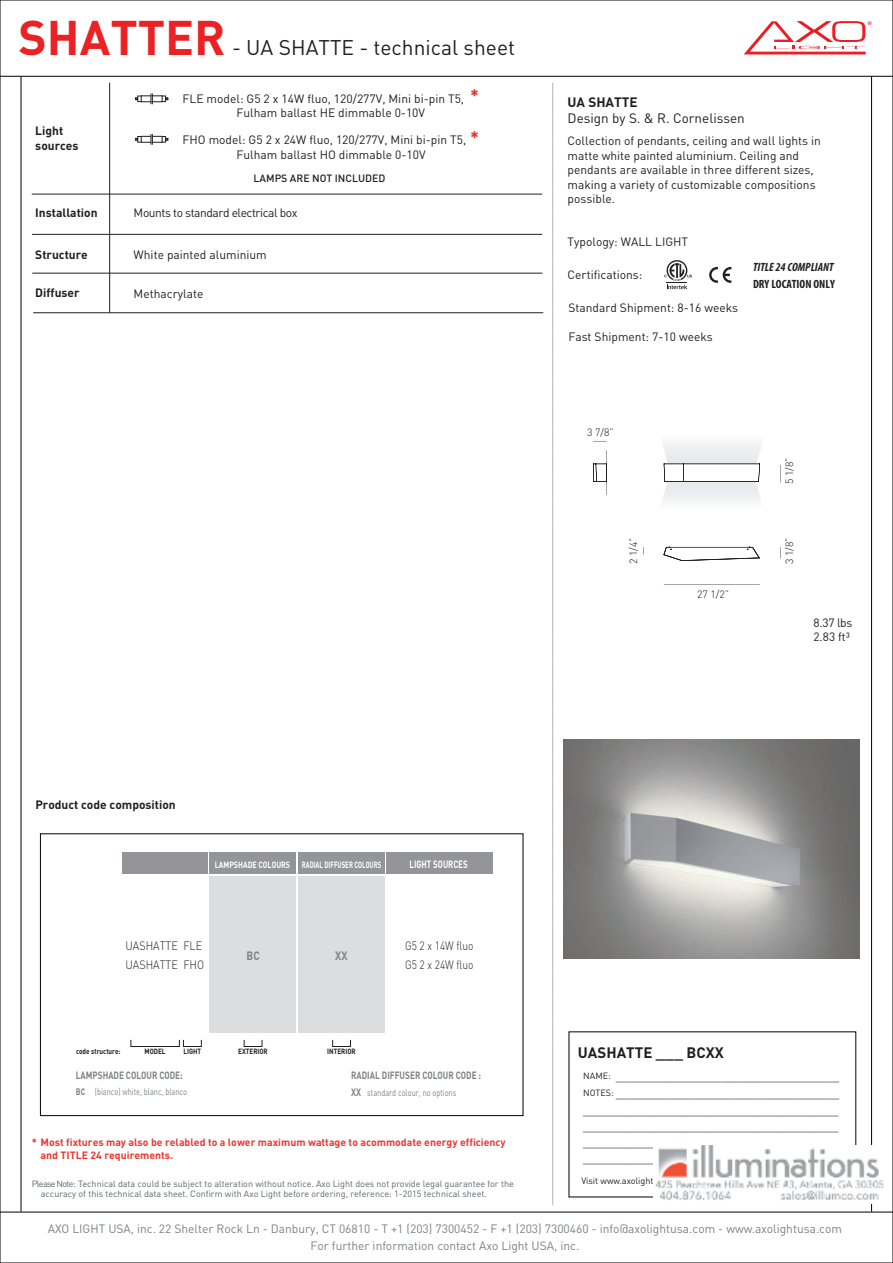
<style>
.page{position:relative;width:893px;height:1263px;background:#fff}
.page>*{position:absolute;margin:0;border:0;box-sizing:border-box;transform-origin:0 0}
.t1{font:700 48px "DIN";color:#eb2225}
.t2{font:21px "DIN";color:#231f20}
.t3{font:700 18px "DIN";color:#ee3531}
.t4{font:700 15px "DIN";color:#231f20}
.t5{font:13.5px "DIN";color:#231f20}
.t6{font:700 13.5px "DIN";color:#231f20}
.t7{font:12px/14.4px "DIN";color:#231f20}
.t8{font:12px "DIN";color:#7e8083}
.t9{font:700 12px/14.4px "DIN";color:#231f20}
.t10{font:12px "DIN";letter-spacing:-.035em;color:#231f20}
.t11{font:300 12px/18.3px "DIN";color:#231f20;scale:.85 1}
.t12{font:300 12px/18.9px "DIN";color:#231f20;scale:.9 1}
.t13{font:italic 700 condensed 12px "Myriad Pro";color:#231f20}
.t14{font:700 condensed 12px "Myriad Pro";color:#231f20}
.t15{font:700 12px "DIN";color:#808285;scale:.85 1}
.t16{font:700 10.5px/12.6px "DIN";color:#ee3531}
.t17{font:700 10.5px "DIN";color:#808285;scale:.79 1}
.t18{font:300 10.5px "DIN";color:#17141a}
.t19{font:500 10.5px "DIN";color:#231f20}
.t20{font:700 10.5px "DIN";color:#fff;scale:.75 1}
.t21{font:10.2px/16px "Myriad Pro";color:#231f20;scale:2.76 1}
.t22{font:10.2px "Myriad Pro";color:#231f20;scale:2.56 1}
.t23{font:9.3px "DIN";color:#808285;scale:.79 1}
.t24{font:9px/10.8px "DIN";color:#616366}
.t25{font:700 9px "DIN";color:#fff;scale:.68 1}
.t26{font:700 9px "DIN";color:#fff;scale:.8 1}
.t27{font:9px/17.5px "DIN";color:#231f20}
.t28{font:700 7.5px "DIN";color:#231f20;scale:.85 1}
.s1{font-weight:700;font-size:18px;color:#ee3531}
.s2{font-weight:700}
.s3{font-weight:700;font-size:10.5px}
</style>
<div class="page">
<svg style="left:744px;top:21px;width:127px;height:33px"></svg>
<hr style="left:871px;top:76px;width:1px;height:1136px;background:#000">
<hr style="left:0;top:1212px;width:893px;height:1px;background:#000">
<hr style="left:0;top:0;width:1px;height:1263px;background:#000">
<hr style="left:892px;top:0;width:1px;height:1263px;background:#000">
<hr style="left:0;top:0;width:893px;height:1px;background:#000">
<hr style="left:21px;top:77px;width:1px;height:1135px;background:#000">
<hr style="left:0;top:1262px;width:893px;height:1px;background:#000">
<img style="left:0;top:54px;width:892px;height:1154px">
<img style="left:654px;top:1145px;width:232px;height:58px">
<h1 class="t1" style="left:18px;top:5px;width:209px">SHATTER</h1>
<h2 class="t2" style="left:232px;top:35px;width:284px">- UA SHATTE - technical sheet</h2>
<p class="t9" style="left:35px;top:123px;width:45px">Light sources</p>
<h3 class="t3" style="left:470px;top:83px;width:10px">*</h3>
<p class="t7" style="left:183px;top:133px;width:298px;text-align:center">FHO model: G5 2 x 24W fluo, 120/277V, Mini bi-pin T5, <span class="s1">*<br></span>Fulham ballast HO dimmable 0-10V</p>
<p class="t19" style="left:254px;top:171px;width:133px">LAMPS ARE NOT INCLUDED</p>
<p class="t7" style="left:237px;top:91px;width:229px;text-indent:-54px">FLE model: G5 2 x 14W fluo, 120/277V, Mini bi-pin T5,<br>Fulham ballast HE dimmable 0-10V</p>
<p class="t9" style="left:35px;top:205px;width:64px">Installation</p>
<p class="t10" style="left:134px;top:206px;width:165px">Mounts to standard electrical box</p>
<p class="t9" style="left:35px;top:247px;width:54px">Structure</p>
<p class="t7" style="left:134px;top:247px;width:135px">White painted aluminium</p>
<p class="t9" style="left:35px;top:285px;width:46px">Diffuser</p>
<p class="t7" style="left:134px;top:286px;width:71px">Methacrylate</p>
<p class="t6" style="left:568px;top:93px;width:72px">UA SHATTE</p>
<p class="t5" style="left:568px;top:110px;width:179px">Design by S. &amp; R. Cornelissen</p>
<p class="t7" style="left:568px;top:134px;width:255px">Collection of pendants, ceiling and wall lights in matte white painted aluminium. Ceiling and pendants are available in three different sizes, making a variety of customizable compositions possible.</p>
<p class="t7" style="left:568px;top:234px;width:122px">Typology: WALL LIGHT</p>
<p class="t7" style="left:568px;top:267px;width:76px">Certifications:</p>
<p class="t7" style="left:568px;top:301px;width:171px">Standard Shipment: 8-16 weeks</p>
<p class="t7" style="left:568px;top:330px;width:146px">Fast Shipment: 7-10 weeks</p>
<p class="t13" style="left:753px;top:260px;width:82px">TITLE 24 COMPLIANT</p>
<p class="t14" style="left:753px;top:276px;width:83px">DRY LOCATION ONLY</p>
<p class="t18" style="left:587px;top:425px;width:28px">3 7/8”</p>
<p class="t18" style="left:782px;top:484px;width:28px;rotate:-90deg">5 1/8”</p>
<p class="t18" style="left:626px;top:564px;width:28px;rotate:-90deg">2 1/4”</p>
<p class="t18" style="left:782px;top:564px;width:28px;rotate:-90deg">3 1/8”</p>
<p class="t18" style="left:697px;top:587px;width:34px">27 1/2”</p>
<p class="t7" style="left:813px;top:616px;width:40px">8.37 lbs<br>2.83 ft³</p>
<p class="t9" style="left:35px;top:797px;width:142px">Product code composition</p>
<p class="t26" style="left:215px;top:858px;width:96px">LAMPSHADE COLOURS</p>
<p class="t25" style="left:302px;top:858px;width:118px">RADIAL DIFFUSER COLOURS</p>
<p class="t20" style="left:410px;top:857px;width:79px">LIGHT SOURCES</p>
<p class="t12" style="left:125px;top:936px;width:89px">UASHATTE FLE<br>UASHATTE FHO</p>
<p class="t15" style="left:247px;top:947px;width:17px">BC</p>
<p class="t11" style="left:405px;top:936px;width:82px">G5 2 x 14W fluo<br>G5 2 x 24W fluo</p>
<p class="t15" style="left:335px;top:947px;width:16px">XX</p>
<p class="t28" style="left:76px;top:1046px;width:54px">code structure:</p>
<p class="t28" style="left:145px;top:1046px;width:26px">MODEL</p>
<p class="t28" style="left:183px;top:1046px;width:22px">LIGHT</p>
<p class="t28" style="left:238px;top:1046px;width:36px">EXTERIOR</p>
<p class="t28" style="left:327px;top:1046px;width:35px">INTERIOR</p>
<p class="t17" style="left:76px;top:1068px;width:137px">LAMPSHADE COLOUR CODE:</p>
<p class="t17" style="left:351px;top:1068px;width:166px">RADIAL DIFFUSER COLOUR CODE :</p>
<p class="t23" style="left:76px;top:1087px;width:142px"><span class="s2">BC</span> (bianco) white, blanc, blanco</p>
<p class="t23" style="left:351px;top:1087px;width:135px"><span class="s3">XX</span> standard colour, no options</p>
<p class="t16" style="left:41px;top:1135px;width:467px;text-indent:-9px">* Most fixtures may also be relabled to a lower maximum wattage to acommodate energy efficiency and TITLE 24 requirements.</p>
<p class="t24" style="left:41px;top:1178px;width:474px;text-indent:-9px">Please Note: Technical data could be subject to alteration without notice. Axo Light does not provide legal guarantee for the accuracy of this technical data sheet. Confirm with Axo Light before ordering, reference: 1-2015 technical sheet.</p>
<p class="t4" style="left:578px;top:1042px;width:147px">UASHATTE ___ BCXX</p>
<p class="t27" style="left:583px;top:1067px;width:32px">NAME:<br>NOTES:</p>
<p class="t22" style="left:616px;top:1071px;width:89px">_________________</p>
<p class="t21" style="left:583px;top:1103px;width:94px">__________________ __________________</p>
<p class="t22" style="left:616px;top:1088px;width:89px">_________________</p>
<p class="t8" style="left:48px;top:1221px;width:796px">AXO LIGHT USA, inc. 22 Shelter Rock Ln - Danbury, CT 06810 - T +1 (203) 7300452 - F +1 (203) 7300460 - info@axolightusa.com - www.axolightusa.com</p>
<p class="t8" style="left:311px;top:1239px;width:270px">For further information contact Axo Light USA, inc.</p>
</div>
